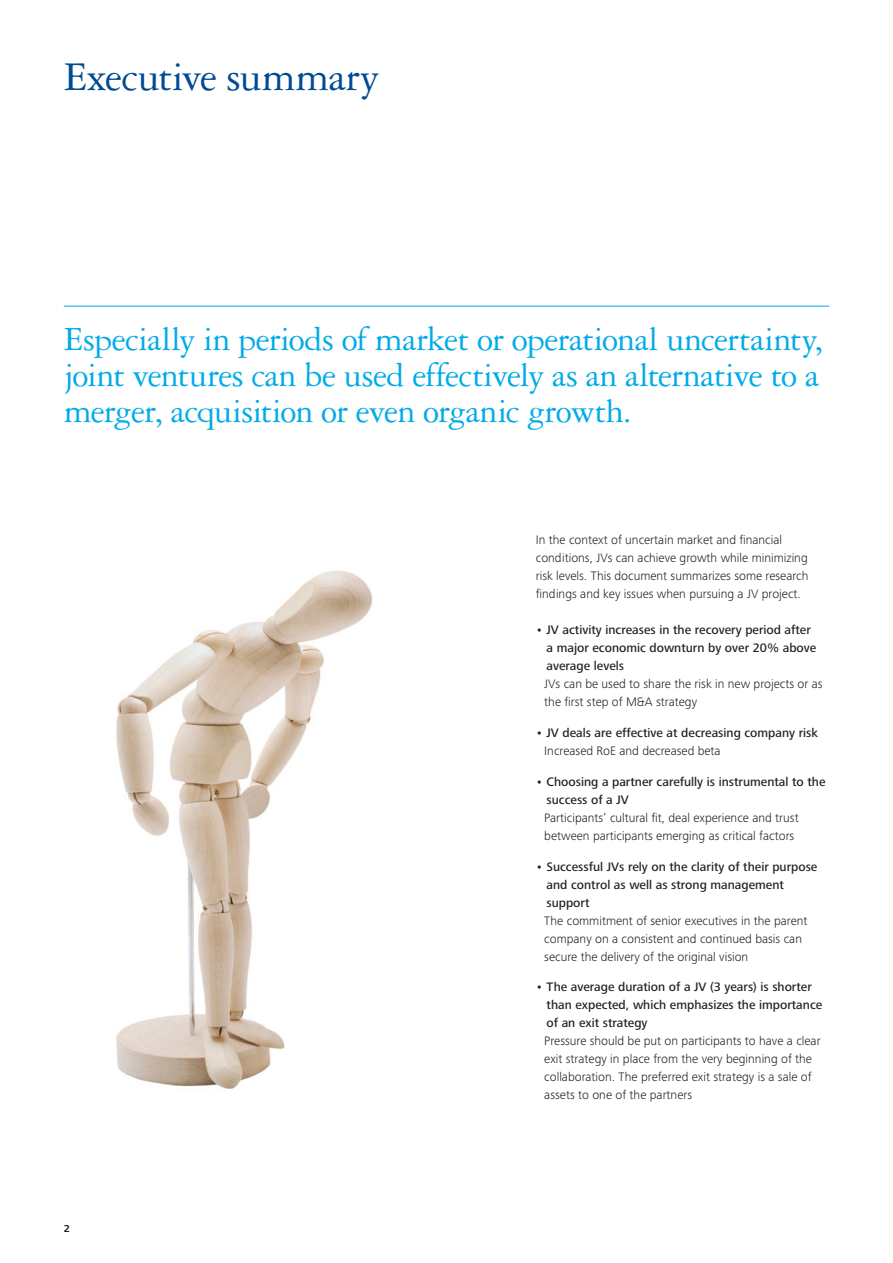
<style>
.page{position:relative;width:893px;height:1263px;background:#fff}
.page>*{position:absolute;margin:0;border:0;box-sizing:border-box;transform-origin:0 0}
.Head_styles_Cover_he{font:43.5px "Garamond 3 LT Std";letter-spacing:-.015em;color:#014a94}
.Pull_out_styles_Pull{font:36px/36px "Garamond Three";letter-spacing:-.03em;color:#00abe7;text-align:justify}
.Body_styles_Body_cop{font:300 12.75px/18px "Frutiger Next Pro";color:#231f20}
.Body_styles_Body_cop-2{font:500 12.75px/18px "Frutiger Next Pro";color:#231f20}
.Caption_styles_Capti{font:700 10.5px "Frutiger Next Pro";color:#231f20}
</style>
<div class="page">
<img style="left:116px;top:570px;width:257px;height:520px">
<hr style="left:64px;top:306px;width:765px;height:1px;background:#00abe7">
<p class="Head_styles_Cover_he" style="left:64px;top:54px;width:317px">Executive summary</p>
<p class="Pull_out_styles_Pull" style="left:64px;top:320px;width:761px">Especially in periods of market or operational uncertainty, joint ventures can be used effectively as an alternative to a merger, acquisition or even organic growth.</p>
<p class="Caption_styles_Capti" style="left:64px;top:1222px;width:8px">2</p>
<p class="Body_styles_Body_cop" style="left:536px;top:531px;width:274px">In the context of uncertain market and financial conditions, JVs can achieve growth while minimizing risk levels. This document summarizes some research findings and key issues when pursuing a JV project.</p>
<p class="Body_styles_Body_cop-2" style="left:546px;top:621px;width:271px;text-indent:-11px">• JV activity increases in the recovery period after a major economic downturn by over 20% above average levels</p>
<p class="Body_styles_Body_cop" style="left:544px;top:675px;width:280px">JVs can be used to share the risk in new projects or as the first step of M&amp;A strategy</p>
<p class="Body_styles_Body_cop-2" style="left:536px;top:724px;width:284px">• JV deals are effective at decreasing company risk</p>
<p class="Body_styles_Body_cop" style="left:544px;top:742px;width:178px">Increased RoE and decreased beta</p>
<p class="Body_styles_Body_cop-2" style="left:546px;top:773px;width:281px;text-indent:-11px">• Choosing a partner carefully is instrumental to the success of a JV</p>
<p class="Body_styles_Body_cop" style="left:544px;top:809px;width:256px">Participants’ cultural fit, deal experience and trust between participants emerging as critical factors</p>
<p class="Body_styles_Body_cop-2" style="left:546px;top:857px;width:272px;text-indent:-11px">• Successful JVs rely on the clarity of their purpose and control as well as strong management support</p>
<p class="Body_styles_Body_cop" style="left:544px;top:911px;width:265px">The commitment of senior executives in the parent company on a consistent and continued basis can secure the delivery of the original vision</p>
<p class="Body_styles_Body_cop-2" style="left:546px;top:978px;width:277px;text-indent:-11px">• The average duration of a JV (3 years) is shorter than expected, which emphasizes the importance of an exit strategy</p>
<p class="Body_styles_Body_cop" style="left:544px;top:1032px;width:278px">Pressure should be put on participants to have a clear exit strategy in place from the very beginning of the collaboration. The preferred exit strategy is a sale of assets to one of the partners</p>
</div>
